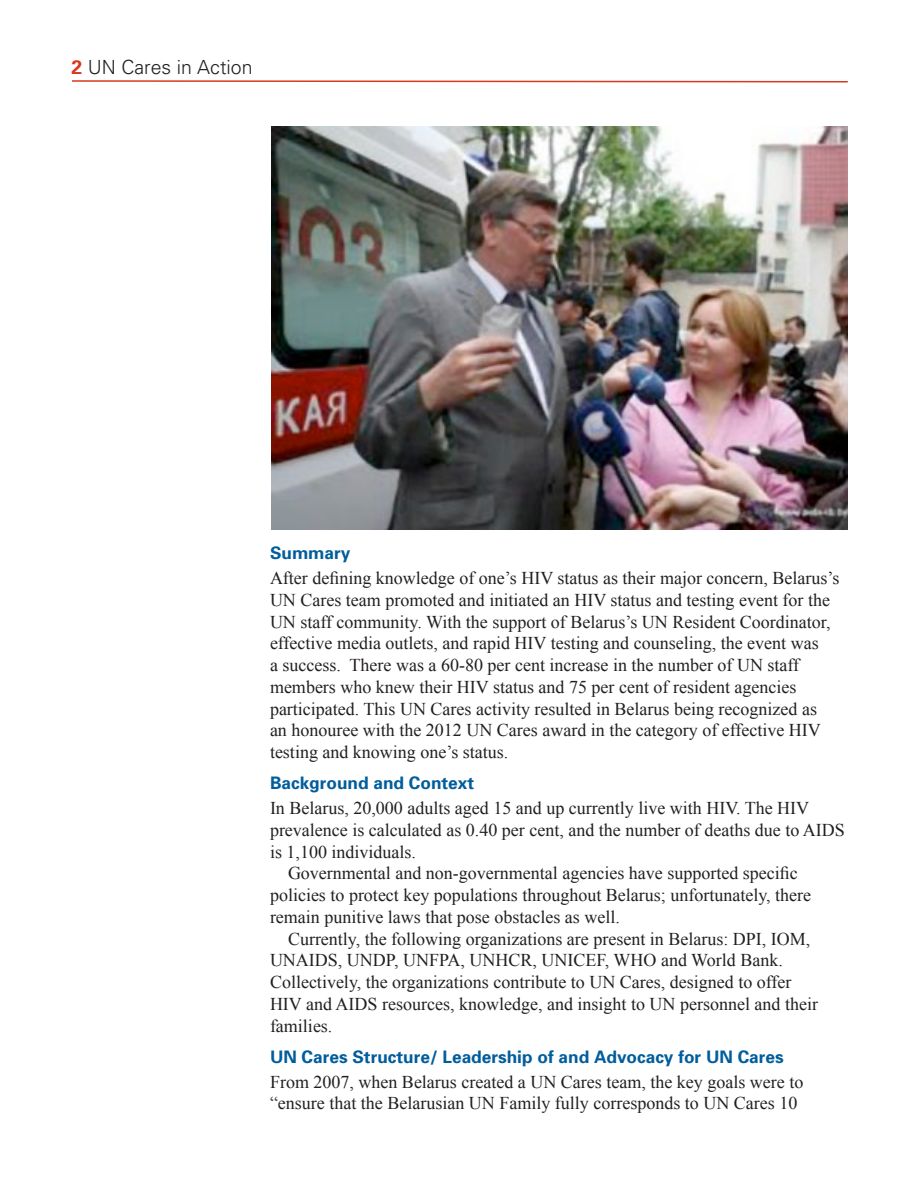
<style>
.page{position:relative;width:918px;height:1188px;background:#fff}
.page>*{position:absolute;margin:0;border:0;box-sizing:border-box;transform-origin:0 0}
.t1{font:300 19.5px "Univers";color:#231f20}
.t2{font:18px/21.8px "Times New Roman";color:#231f20}
.t3{font:700 17.25px "Univers";color:#005d9c}
.s1{font-weight:700;color:#d8381e}
</style>
<div class="page">
<svg style="left:72px;top:80px;width:776px;height:3px"></svg>
<img style="left:272px;top:126px;width:576px;height:403px">
<p class="t1" style="left:72px;top:55px;width:182px"><span class="s1">2</span> UN Cares in Action</p>
<p class="t3" style="left:270px;top:543px;width:82px">Summary</p>
<p class="t2" style="left:270px;top:567px;width:571px">After defining knowledge of one’s HIV status as their major concern, Belarus’s UN Cares team promoted and initiated an HIV status and testing event for the UN staff community. With the support of Belarus’s UN Resident Coordinator, effective media outlets, and rapid HIV testing and counseling, the event was<br>a success. There was a 60-80 per cent increase in the number of UN staff members who knew their HIV status and 75 per cent of resident agencies participated. This UN Cares activity resulted in Belarus being recognized as<br>an honouree with the 2012 UN Cares award in the category of effective HIV testing and knowing one’s status.</p>
<p class="t3" style="left:270px;top:773px;width:206px">Background and Context</p>
<p class="t2" style="left:270px;top:797px;width:541px">In Belarus, 20,000 adults aged 15 and up currently live with HIV. The HIV</p>
<p class="t2" style="left:270px;top:819px;width:576px">prevalence is calculated as 0.40 per cent, and the number of deaths due to AIDS</p>
<p class="t2" style="left:270px;top:840px;width:148px">is 1,100 individuals.</p>
<p class="t2" style="left:288px;top:862px;width:511px">Governmental and non-governmental agencies have supported specific</p>
<p class="t2" style="left:270px;top:884px;width:543px">policies to protect key populations throughout Belarus; unfortunately, there</p>
<p class="t2" style="left:270px;top:906px;width:351px">remain punitive laws that pose obstacles as well.</p>
<p class="t2" style="left:288px;top:927px;width:524px">Currently, the following organizations are present in Belarus: DPI, IOM,</p>
<p class="t2" style="left:270px;top:949px;width:514px">UNAIDS, UNDP, UNFPA, UNHCR, UNICEF, WHO and World Bank.</p>
<p class="t2" style="left:270px;top:971px;width:523px">Collectively, the organizations contribute to UN Cares, designed to offer</p>
<p class="t2" style="left:270px;top:993px;width:550px">HIV and AIDS resources, knowledge, and insight to UN personnel and their</p>
<p class="t2" style="left:270px;top:1014px;width:64px">families.</p>
<p class="t3" style="left:270px;top:1046px;width:515px">UN Cares Structure/ Leadership of and Advocacy for UN Cares</p>
<p class="t2" style="left:270px;top:1070px;width:535px">From 2007, when Belarus created a UN Cares team, the key goals were to “ensure that the Belarusian UN Family fully corresponds to UN Cares 10</p>
</div>
